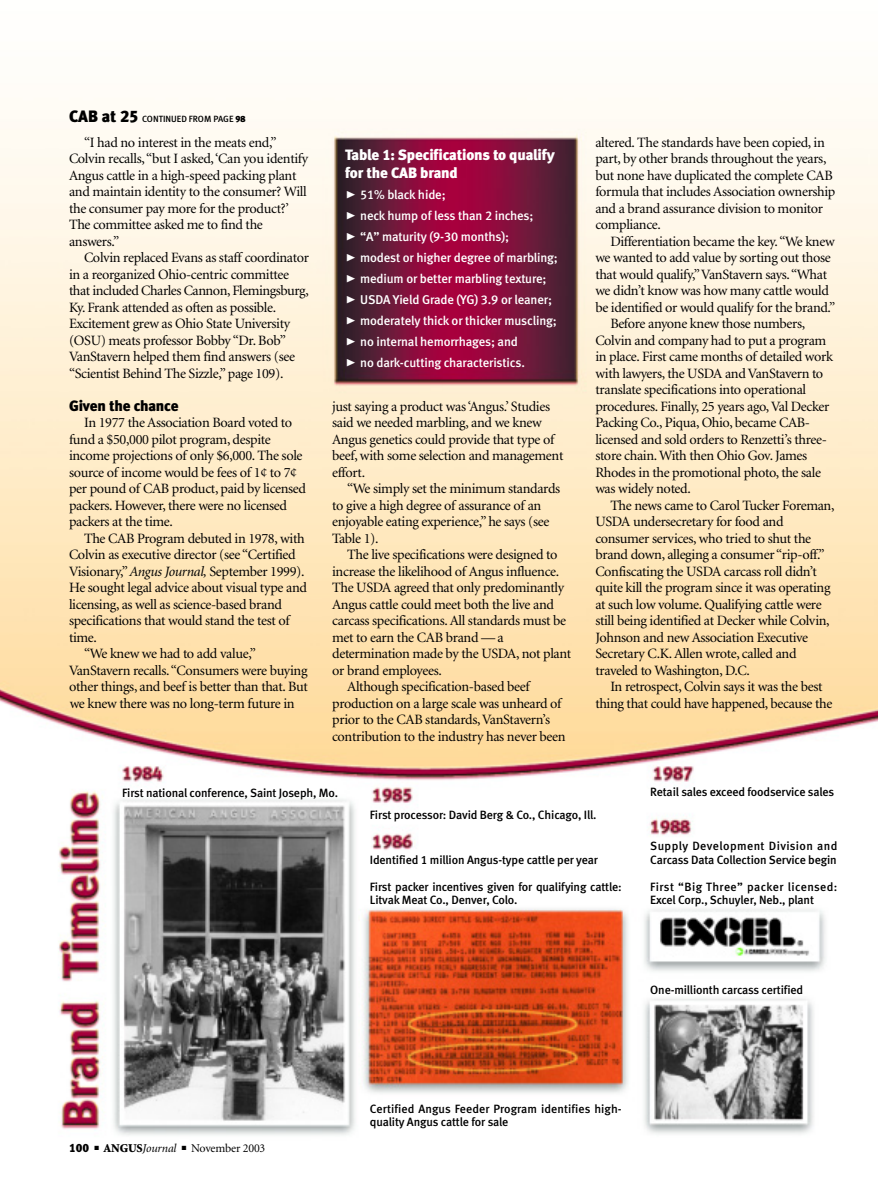
<style>
.page{position:relative;width:878px;height:1194px;background:#fff}
.page>*{position:absolute;margin:0;border:0;box-sizing:border-box;transform-origin:0 0}
.t1{font:15px/18px "Meta Black LF";letter-spacing:-.01em;color:#fff}
.t2{font:15px "Meta Black LF";letter-spacing:-.01em;color:#000}
.t3{font:14.25px/16.5px "Minion";letter-spacing:-.025em;color:#000}
.t4{font:12.75px/21px "Meta Medium LF";letter-spacing:-.01em;color:#fff}
.t5{font:12px/13.5px "Meta Medium LF";letter-spacing:-.01em;color:#000}
.t6{font:12px/13.5px "Meta Medium LF";letter-spacing:.01em;color:#000}
.t7{font:12px "Minion";letter-spacing:-.015em;color:#000}
.t8{font:9px "Meta Medium LF";color:#000}
.s1{font-family:"Meta Black LF";font-size:16.5px}
.s2{font-family:"Meta Black LF"}
.s3{font-style:italic}
.s4{font-family:"Meta Black Caps Expert";font-size:21px}
.s5{font-weight:900}
</style>
<div class="page">
<img style="left:0;top:119px;width:878px;height:1016px">
<p class="t8" style="left:69px;top:115px;width:178px"><span class="s1">CAB at 25</span> CONTINUED FROM PAGE <span class="s2">98</span></p>
<p class="t3" style="left:69px;top:135px;width:240px;text-indent:15px">“I had no interest in the meats end,” Colvin recalls,“but I asked,‘Can you identify Angus cattle in a high-speed packing plant and maintain identity to the consumer? Will the consumer pay more for the product?’ The committee asked me to find the answers.”</p>
<p class="t3" style="left:69px;top:251px;width:241px;text-indent:15px">Colvin replaced Evans as staff coordinator in a reorganized Ohio-centric committee that included Charles Cannon, Flemingsburg, Ky. Frank attended as often as possible.<br>Excitement grew as Ohio State University (OSU) meats professor Bobby “Dr. Bob” VanStavern helped them find answers (see “Scientist Behind The Sizzle,” page 109).</p>
<p class="t2" style="left:69px;top:400px;width:111px">Given the chance</p>
<p class="t3" style="left:69px;top:416px;width:238px;text-indent:15px">In 1977 the Association Board voted to fund a $50,000 pilot program, despite income projections of only $6,000. The sole source of income would be fees of 1¢ to 7¢ per pound of CAB product, paid by licensed packers. However, there were no licensed packers at the time.</p>
<p class="t3" style="left:84px;top:531px;width:222px">The CAB Program debuted in 1978, with</p>
<p class="t3" style="left:69px;top:548px;width:228px">Colvin as executive director (see “Certified</p>
<p class="t3" style="left:69px;top:564px;width:237px">Visionary,”<span class="s3">Angus Journal,</span> September 1999).</p>
<p class="t3" style="left:69px;top:581px;width:239px">He sought legal advice about visual type and</p>
<p class="t3" style="left:69px;top:597px;width:214px">licensing, as well as science-based brand</p>
<p class="t3" style="left:69px;top:614px;width:222px">specifications that would stand the test of</p>
<p class="t3" style="left:69px;top:630px;width:30px">time.</p>
<p class="t3" style="left:84px;top:647px;width:173px">“We knew we had to add value,”</p>
<p class="t3" style="left:69px;top:663px;width:240px">VanStavern recalls.“Consumers were buying</p>
<p class="t3" style="left:69px;top:680px;width:240px">other things, and beef is better than that. But</p>
<p class="t3" style="left:70px;top:696px;width:226px">we knew there was no long-term future in</p>
<p class="t1" style="left:345px;top:147px;width:211px">Table 1: Specifications to qualify for the CAB brand</p>
<p class="t4" style="left:345px;top:185px;width:214px"><span class="s4">@</span> 51% black hide;<br><span class="s4">@</span> neck hump of less than 2 inches;<br><span class="s4">@</span> “A” maturity (9-30 months);<br><span class="s4">@</span> modest or higher degree of marbling; <span class="s4">@</span> medium or better marbling texture; <span class="s4">@</span> USDA Yield Grade (YG) 3.9 or leaner; <span class="s4">@</span> moderately thick or thicker muscling; <span class="s4">@</span> no internal hemorrhages; and<br><span class="s4">@</span> no dark-cutting characteristics.</p>
<p class="t3" style="left:332px;top:399px;width:233px">just saying a product was ‘Angus.’ Studies said we needed marbling, and we knew Angus genetics could provide that type of beef, with some selection and management effort.</p>
<p class="t3" style="left:332px;top:481px;width:229px;text-indent:15px">“We simply set the minimum standards to give a high degree of assurance of an enjoyable eating experience,” he says (see<br>Table 1).</p>
<p class="t3" style="left:347px;top:547px;width:212px">The live specifications were designed to</p>
<p class="t3" style="left:332px;top:564px;width:228px">increase the likelihood of Angus influence.</p>
<p class="t3" style="left:332px;top:580px;width:233px">The USDA agreed that only predominantly</p>
<p class="t3" style="left:332px;top:597px;width:223px">Angus cattle could meet both the live and</p>
<p class="t3" style="left:332px;top:613px;width:235px">carcass specifications. All standards must be</p>
<p class="t3" style="left:332px;top:630px;width:173px">met to earn the CAB brand — a</p>
<p class="t3" style="left:332px;top:646px;width:240px">determination made by the USDA, not plant</p>
<p class="t3" style="left:332px;top:663px;width:111px">or brand employees.</p>
<p class="t3" style="left:347px;top:679px;width:184px">Although specification-based beef</p>
<p class="t3" style="left:332px;top:696px;width:231px">production on a large scale was unheard of</p>
<p class="t3" style="left:332px;top:712px;width:219px">prior to the CAB standards, VanStavern’s</p>
<p class="t3" style="left:332px;top:729px;width:235px">contribution to the industry has never been</p>
<p class="t5" style="left:122px;top:787px;width:217px">First national conference, Saint Joseph, Mo.</p>
<p class="t3" style="left:595px;top:135px;width:242px">altered. The standards have been copied, in part, by other brands throughout the years, but none have duplicated the complete CAB formula that includes Association ownership and a brand assurance division to monitor compliance.</p>
<p class="t3" style="left:610px;top:234px;width:226px">Differentiation became the key.“We knew</p>
<p class="t3" style="left:595px;top:251px;width:237px">we wanted to add value by sorting out those</p>
<p class="t3" style="left:595px;top:267px;width:233px">that would qualify,”VanStavern says.“What</p>
<p class="t3" style="left:595px;top:284px;width:235px">we didn’t know was how many cattle would</p>
<p class="t3" style="left:595px;top:300px;width:241px">be identified or would qualify for the brand.”</p>
<p class="t3" style="left:610px;top:317px;width:196px">Before anyone knew those numbers,</p>
<p class="t3" style="left:595px;top:333px;width:232px">Colvin and company had to put a program</p>
<p class="t3" style="left:595px;top:350px;width:239px">in place. First came months of detailed work</p>
<p class="t3" style="left:595px;top:366px;width:229px">with lawyers, the USDA and VanStavern to</p>
<p class="t3" style="left:595px;top:383px;width:212px">translate specifications into operational</p>
<p class="t3" style="left:595px;top:399px;width:235px">procedures. Finally, 25 years ago, Val Decker</p>
<p class="t3" style="left:595px;top:416px;width:216px">Packing Co., Piqua, Ohio, became CAB-</p>
<p class="t3" style="left:595px;top:432px;width:233px">licensed and sold orders to Renzetti’s three-</p>
<p class="t3" style="left:595px;top:449px;width:213px">store chain. With then Ohio Gov. James</p>
<p class="t3" style="left:595px;top:465px;width:227px">Rhodes in the promotional photo, the sale</p>
<p class="t3" style="left:595px;top:482px;width:97px">was widely noted.</p>
<p class="t3" style="left:610px;top:498px;width:225px">The news came to Carol Tucker Foreman,</p>
<p class="t3" style="left:595px;top:515px;width:190px">USDA undersecretary for food and</p>
<p class="t3" style="left:595px;top:531px;width:217px">consumer services, who tried to shut the</p>
<p class="t3" style="left:595px;top:548px;width:231px">brand down, alleging a consumer “rip-off.”</p>
<p class="t3" style="left:595px;top:564px;width:223px">Confiscating the USDA carcass roll didn’t</p>
<p class="t3" style="left:595px;top:581px;width:237px">quite kill the program since it was operating</p>
<p class="t3" style="left:595px;top:597px;width:228px">at such low volume. Qualifying cattle were</p>
<p class="t3" style="left:595px;top:614px;width:236px">still being identified at Decker while Colvin,</p>
<p class="t3" style="left:595px;top:630px;width:214px">Johnson and new Association Executive</p>
<p class="t3" style="left:595px;top:647px;width:203px">Secretary C.K. Allen wrote, called and</p>
<p class="t3" style="left:595px;top:663px;width:156px">traveled to Washington, D.C.</p>
<p class="t3" style="left:610px;top:680px;width:214px">In retrospect, Colvin says it was the best</p>
<p class="t3" style="left:595px;top:696px;width:239px">thing that could have happened, because the</p>
<p class="t5" style="left:650px;top:786px;width:185px">Retail sales exceed foodservice sales</p>
<p class="t7" style="left:69px;top:1144px;width:198px"><span class="s2">100</span> ■ <span class="s5">ANGUS</span><span class="s3">Journal</span> ■ November 2003</p>
<p class="t5" style="left:370px;top:809px;width:228px">First processor: David Berg &amp; Co., Chicago, Ill.</p>
<p class="t5" style="left:370px;top:854px;width:229px">Identified 1 million Angus-type cattle per year</p>
<p class="t5" style="left:370px;top:881px;width:253px">First packer incentives given for qualifying cattle:<br>Litvak Meat Co., Denver, Colo.</p>
<p class="t5" style="left:650px;top:840px;width:189px">Supply Development Division and<br>Carcass Data Collection Service begin</p>
<p class="t6" style="left:650px;top:881px;width:189px">First “Big Three” packer licensed:<br>Excel Corp., Schuyler, Neb., plant</p>
<p class="t5" style="left:650px;top:984px;width:154px">One-millionth carcass certified</p>
<p class="t5" style="left:370px;top:1103px;width:253px">Certified Angus Feeder Program identifies high&shy;quality Angus cattle for sale</p>
</div>
